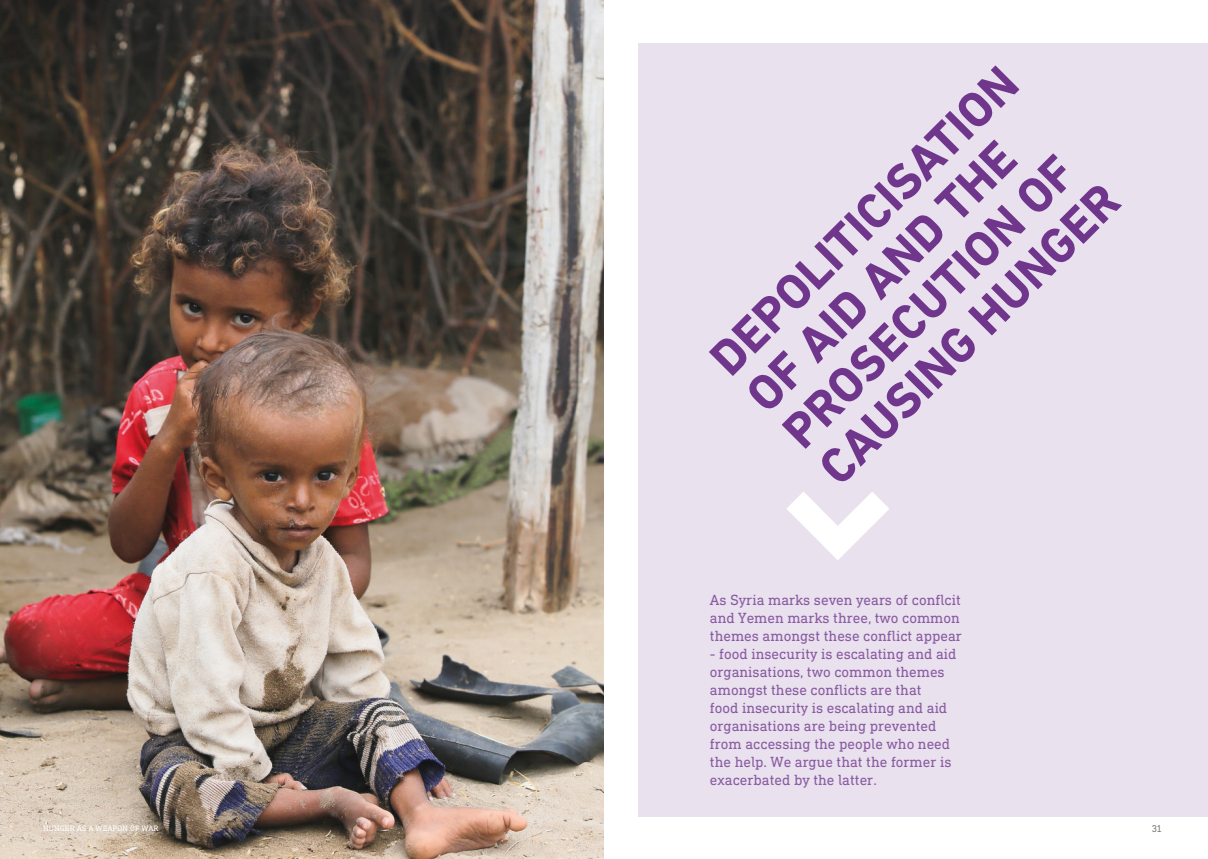
<style>
.page{position:relative;width:1208px;height:859px;background:#fff}
.page>*{position:absolute;margin:0;border:0;box-sizing:border-box;transform-origin:0 0}
.t1{font:700 50.1px/51.5px "DIN Next LT Pro";color:#6f368c}
.Intro_Large{font:15px/18px "DIN Next Slab Pro";color:#895ba2}
.t2{font:10px "DIN Next Slab Pro";color:#3d3d3c}
.t3{font:8px "DIN Next Slab Pro";letter-spacing:.01em;color:#fff}
</style>
<div class="page">
<div style="left:638px;top:43px;width:570px;height:773px;background:#e9e1ed"></div>
<img style="left:0;top:0;width:604px;height:859px">
<svg style="left:786px;top:492px;width:103px;height:68px"></svg>
<p class="t3" style="left:43px;top:823px;width:117px">HUNGER AS A WEAPON OF WAR</p>
<p class="t1" style="left:700px;top:348px;width:413px;rotate:-45deg">DEPOLITICISATION<br>OF AID AND THE<br>PROSECUTION OF<br>CAUSING HUNGER</p>
<p class="Intro_Large" style="left:710px;top:591px;width:253px">As Syria marks seven years of conflcit and Yemen marks three, two common themes amongst these conflict appear</p>
<p class="Intro_Large" style="left:710px;top:645px;width:248px">- food insecurity is escalating and aid organisations, two common themes amongst these conflicts are that<br>food insecurity is escalating and aid organisations are being prevented from accessing the people who need the help. We argue that the former is exacerbated by the latter.</p>
<p class="t2" style="left:1151px;top:823px;width:12px">31</p>
</div>
